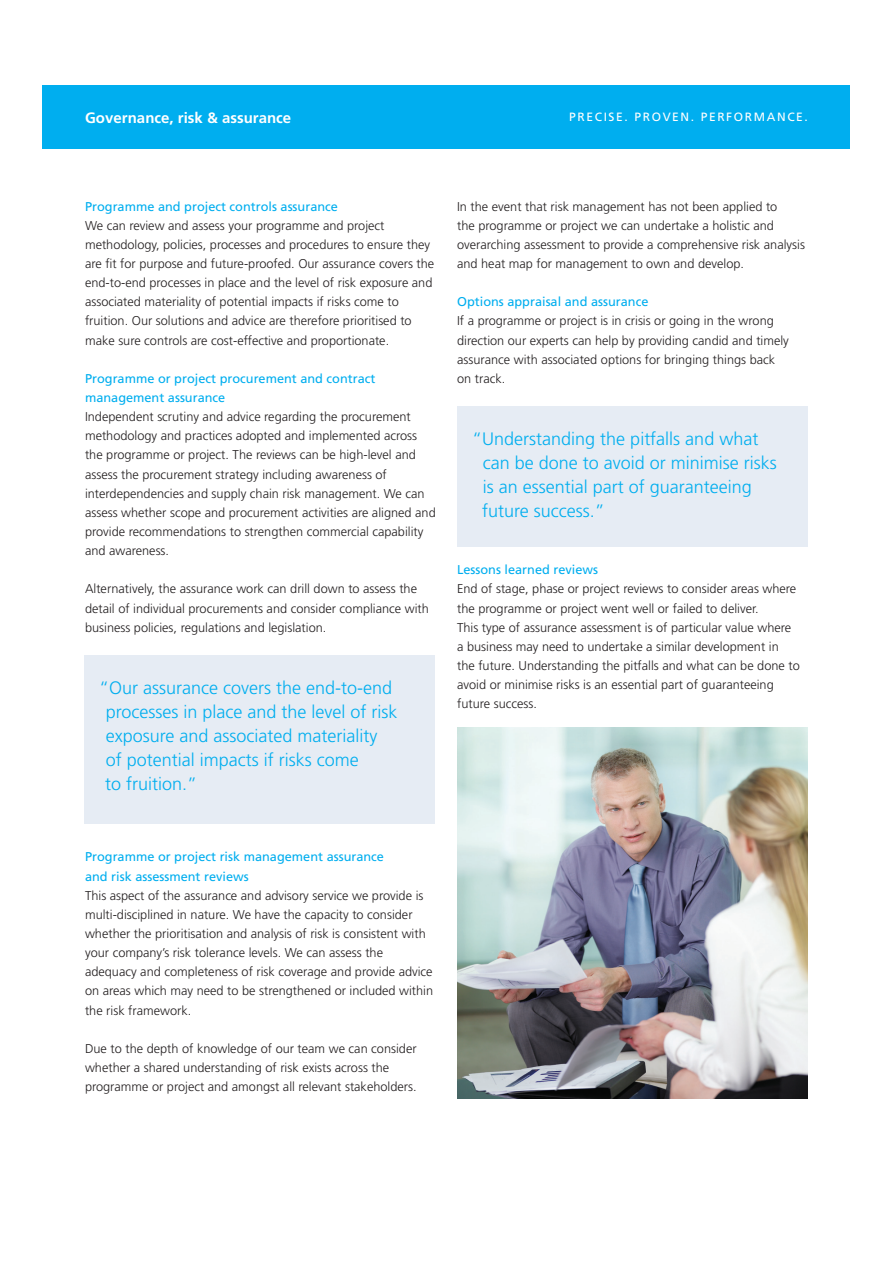
<style>
.page{position:relative;width:893px;height:1263px;background:#fff}
.page>*{position:absolute;margin:0;border:0;box-sizing:border-box;transform-origin:0 0}
.t1{font:300 18px/24px "Frutiger LT Std";color:#00aeef}
.Descriptor{font:700 15px "Frutiger LT Std";color:#fff}
.Body_copy{font:300 12.75px/19.2px "Frutiger LT Std";color:#231f20}
.Subheading_2{font:12.75px/19.2px "Frutiger LT Std";color:#00aeef}
.Strapline{font:12px "Frutiger LT Std";letter-spacing:.135em;color:#fff}
</style>
<div class="page">
<div style="left:43px;top:85px;width:807px;height:64px;background:#00aeef"></div>
<div style="left:457px;top:406px;width:351px;height:141px;background:#e6ecf4"></div>
<div style="left:84px;top:655px;width:351px;height:168px;background:#e6ecf4"></div>
<img style="left:457px;top:727px;width:351px;height:372px">
<p class="Descriptor" style="left:85px;top:109px;width:208px">Governance, risk &amp; assurance</p>
<p class="Strapline" style="left:569px;top:110px;width:240px">PRECISE. PROVEN. PERFORMANCE.</p>
<p class="Subheading_2" style="left:85px;top:197px;width:254px">Programme and project controls assurance</p>
<p class="Body_copy" style="left:85px;top:216px;width:351px">We can review and assess your programme and project methodology, policies, processes and procedures to ensure they are fit for purpose and future-proofed. Our assurance covers the end-to-end processes in place and the level of risk exposure and associated materiality of potential impacts if risks come to fruition. Our solutions and advice are therefore prioritised to make sure controls are cost-effective and proportionate.</p>
<p class="Subheading_2" style="left:85px;top:369px;width:292px">Programme or project procurement and contract management assurance</p>
<p class="Body_copy" style="left:85px;top:407px;width:352px">Independent scrutiny and advice regarding the procurement methodology and practices adopted and implemented across the programme or project. The reviews can be high-level and assess the procurement strategy including awareness of interdependencies and supply chain risk management. We can assess whether scope and procurement activities are aligned and provide recommendations to strengthen commercial capability and awareness.</p>
<p class="Body_copy" style="left:85px;top:580px;width:345px">Alternatively, the assurance work can drill down to assess the detail of individual procurements and consider compliance with business policies, regulations and legislation.</p>
<p class="t1" style="left:105px;top:676px;width:294px;text-indent:-6px">“Our assurance covers the end-to-end processes in place and the level of risk exposure and associated materiality<br>of potential impacts if risks come<br>to fruition.”</p>
<p class="Body_copy" style="left:457px;top:197px;width:349px">In the event that risk management has not been applied to<br>the programme or project we can undertake a holistic and overarching assessment to provide a comprehensive risk analysis and heat map for management to own and develop.</p>
<p class="Subheading_2" style="left:457px;top:292px;width:193px">Options appraisal and assurance</p>
<p class="Body_copy" style="left:457px;top:312px;width:333px">If a programme or project is in crisis or going in the wrong direction our experts can help by providing candid and timely assurance with associated options for bringing things back on track.</p>
<p class="t1" style="left:482px;top:427px;width:296px;text-indent:-10px">“Understanding the pitfalls and what can be done to avoid or minimise risks is an essential part of guaranteeing future success.”</p>
<p class="Subheading_2" style="left:457px;top:560px;width:143px">Lessons learned reviews</p>
<p class="Body_copy" style="left:457px;top:580px;width:344px">End of stage, phase or project reviews to consider areas where the programme or project went well or failed to deliver.<br>This type of assurance assessment is of particular value where a business may need to undertake a similar development in<br>the future. Understanding the pitfalls and what can be done to avoid or minimise risks is an essential part of guaranteeing future success.</p>
<p class="Subheading_2" style="left:85px;top:847px;width:301px">Programme or project risk management assurance and risk assessment reviews</p>
<p class="Body_copy" style="left:85px;top:886px;width:350px">This aspect of the assurance and advisory service we provide is multi-disciplined in nature. We have the capacity to consider whether the prioritisation and analysis of risk is consistent with your company’s risk tolerance levels. We can assess the adequacy and completeness of risk coverage and provide advice on areas which may need to be strengthened or included within the risk framework.</p>
<p class="Body_copy" style="left:85px;top:1039px;width:333px">Due to the depth of knowledge of our team we can consider whether a shared understanding of risk exists across the programme or project and amongst all relevant stakeholders.</p>
</div>
